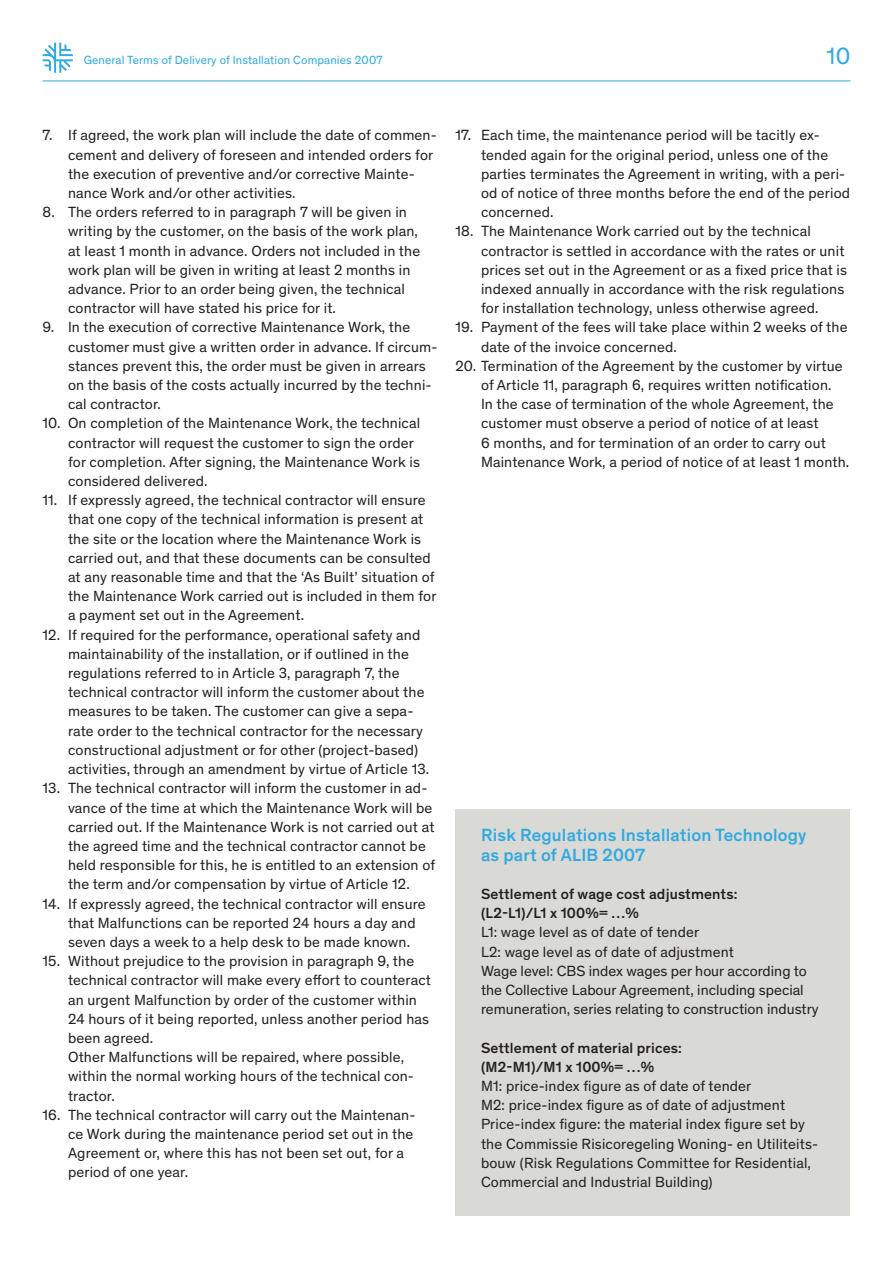
<style>
.page{position:relative;width:893px;height:1263px;background:#fff}
.page>*{position:absolute;margin:0;border:0;box-sizing:border-box;transform-origin:0 0}
.t1{font:24px "Theinhardt";color:#31a9e0}
.Artikelkopje{font:500 18px/19.2px "Theinhardt";letter-spacing:.01em;color:#31a9e0}
.Plat_opsomming{font:15px/19.2px "Theinhardt";letter-spacing:.01em;color:#231f20}
.Plat{font:15px/19.2px "Theinhardt";letter-spacing:.01em;color:#231f20}
.Plat-2{font:500 15px "Theinhardt";letter-spacing:.01em;color:#231f20}
.t2{font:12px "Theinhardt";letter-spacing:.01em;color:#31a9e0}
</style>
<div class="page">
<hr style="left:43px;top:81px;width:807px;height:1px;background:#31a9e0">
<svg style="left:43px;top:43px;width:30px;height:30px"></svg>
<div style="left:455px;top:809px;width:395px;height:407px;background:#d9d9d6"></div>
<p class="t2" style="left:84px;top:51px;width:301px">General Terms of Delivery of Installation Companies 2007</p>
<h1 class="t1" style="left:827px;top:39px;width:25px">10</h1>
<p class="Plat_opsomming" style="left:68px;top:125px;width:370px;text-indent:-26px">7. If agreed, the work plan will include the date of commen&shy;cement and delivery of foreseen and intended orders for the execution of preventive and/or corrective Mainte&shy;nance Work and/or other activities.</p>
<p class="Plat_opsomming" style="left:68px;top:202px;width:354px;text-indent:-26px">8. The orders referred to in paragraph 7 will be given in writing by the customer, on the basis of the work plan, at least 1 month in advance. Orders not included in the work plan will be given in writing at least 2 months in advance. Prior to an order being given, the technical contractor will have stated his price for it.</p>
<p class="Plat_opsomming" style="left:68px;top:317px;width:371px;text-indent:-26px">9. In the execution of corrective Maintenance Work, the customer must give a written order in advance. If circum&shy;stances prevent this, the order must be given in arrears on the basis of the costs actually incurred by the techni&shy;cal contractor.</p>
<p class="Plat_opsomming" style="left:68px;top:413px;width:354px;text-indent:-26px">10. On completion of the Maintenance Work, the technical contractor will request the customer to sign the order for completion. After signing, the Maintenance Work is considered delivered.</p>
<p class="Plat_opsomming" style="left:68px;top:490px;width:370px;text-indent:-26px">11. If expressly agreed, the technical contractor will ensure that one copy of the technical information is present at the site or the location where the Maintenance Work is carried out, and that these documents can be consulted at any reasonable time and that the ‘As Built’ situation of the Maintenance Work carried out is included in them for a payment set out in the Agreement.</p>
<p class="Plat_opsomming" style="left:68px;top:624px;width:363px;text-indent:-26px">12. If required for the performance, operational safety and maintainability of the installation, or if outlined in the regulations referred to in Article 3, paragraph 7, the technical contractor will inform the customer about the measures to be taken. The customer can give a sepa&shy;rate order to the technical contractor for the necessary constructional adjustment or for other (project-based) activities, through an amendment by virtue of Article 13.</p>
<p class="Plat_opsomming" style="left:68px;top:778px;width:369px;text-indent:-26px">13. The technical contractor will inform the customer in ad&shy;vance of the time at which the Maintenance Work will be carried out. If the Maintenance Work is not carried out at the agreed time and the technical contractor cannot be held responsible for this, he is entitled to an extension of the term and/or compensation by virtue of Article 12.</p>
<p class="Plat_opsomming" style="left:68px;top:893px;width:359px;text-indent:-26px">14. If expressly agreed, the technical contractor will ensure that Malfunctions can be reported 24 hours a day and seven days a week to a help desk to be made known.</p>
<p class="Plat_opsomming" style="left:68px;top:951px;width:364px;text-indent:-26px">15. Without prejudice to the provision in paragraph 9, the technical contractor will make every effort to counteract an urgent Malfunction by order of the customer within 24 hours of it being reported, unless another period has been agreed.</p>
<p class="Plat_opsomming" style="left:68px;top:1047px;width:347px">Other Malfunctions will be repaired, where possible, within the normal working hours of the technical con&shy;tractor.</p>
<p class="Plat_opsomming" style="left:68px;top:1104px;width:349px;text-indent:-26px">16. The technical contractor will carry out the Maintenan&shy;ce Work during the maintenance period set out in the Agreement or, where this has not been set out, for a period of one year.</p>
<p class="Plat_opsomming" style="left:481px;top:125px;width:371px;text-indent:-26px">17. Each time, the maintenance period will be tacitly ex&shy;tended again for the original period, unless one of the parties terminates the Agreement in writing, with a peri&shy;od of notice of three months before the end of the period concerned.</p>
<p class="Plat_opsomming" style="left:481px;top:221px;width:368px;text-indent:-26px">18. The Maintenance Work carried out by the technical contractor is settled in accordance with the rates or unit prices set out in the Agreement or as a fixed price that is indexed annually in accordance with the risk regulations for installation technology, unless otherwise agreed.</p>
<p class="Plat_opsomming" style="left:481px;top:317px;width:368px;text-indent:-26px">19. Payment of the fees will take place within 2 weeks of the date of the invoice concerned.</p>
<p class="Plat_opsomming" style="left:481px;top:355px;width:370px;text-indent:-26px">20. Termination of the Agreement by the customer by virtue of Article 11, paragraph 6, requires written notification.<br>In the case of termination of the whole Agreement, the customer must observe a period of notice of at least<br>6 months, and for termination of an order to carry out Maintenance Work, a period of notice of at least 1 month.</p>
<p class="Artikelkopje" style="left:481px;top:824px;width:327px">Risk Regulations Installation Technology as part of ALIB 2007</p>
<p class="Plat-2" style="left:481px;top:883px;width:258px">Settlement of wage cost adjustments:</p>
<p class="Plat-2" style="left:481px;top:902px;width:159px">(L2-L1)/L1 x 100%= …%</p>
<p class="Plat" style="left:481px;top:922px;width:220px">L1: wage level as of date of tender</p>
<p class="Plat" style="left:481px;top:941px;width:254px">L2: wage level as of date of adjustment</p>
<p class="Plat" style="left:481px;top:960px;width:339px">Wage level: CBS index wages per hour according to the Collective Labour Agreement, including special remuneration, series relating to construction industry</p>
<p class="Plat-2" style="left:481px;top:1036px;width:202px">Settlement of material prices:</p>
<p class="Plat-2" style="left:481px;top:1055px;width:175px">(M2-M1)/M1 x 100%= …%</p>
<p class="Plat" style="left:481px;top:1075px;width:272px">M1: price-index figure as of date of tender</p>
<p class="Plat" style="left:481px;top:1095px;width:306px">M2: price-index figure as of date of adjustment</p>
<p class="Plat" style="left:481px;top:1114px;width:339px">Price-index figure: the material index figure set by the Commissie Risicoregeling Woning- en Utiliteits&shy;bouw (Risk Regulations Committee for Residential, Commercial and Industrial Building)</p>
</div>
